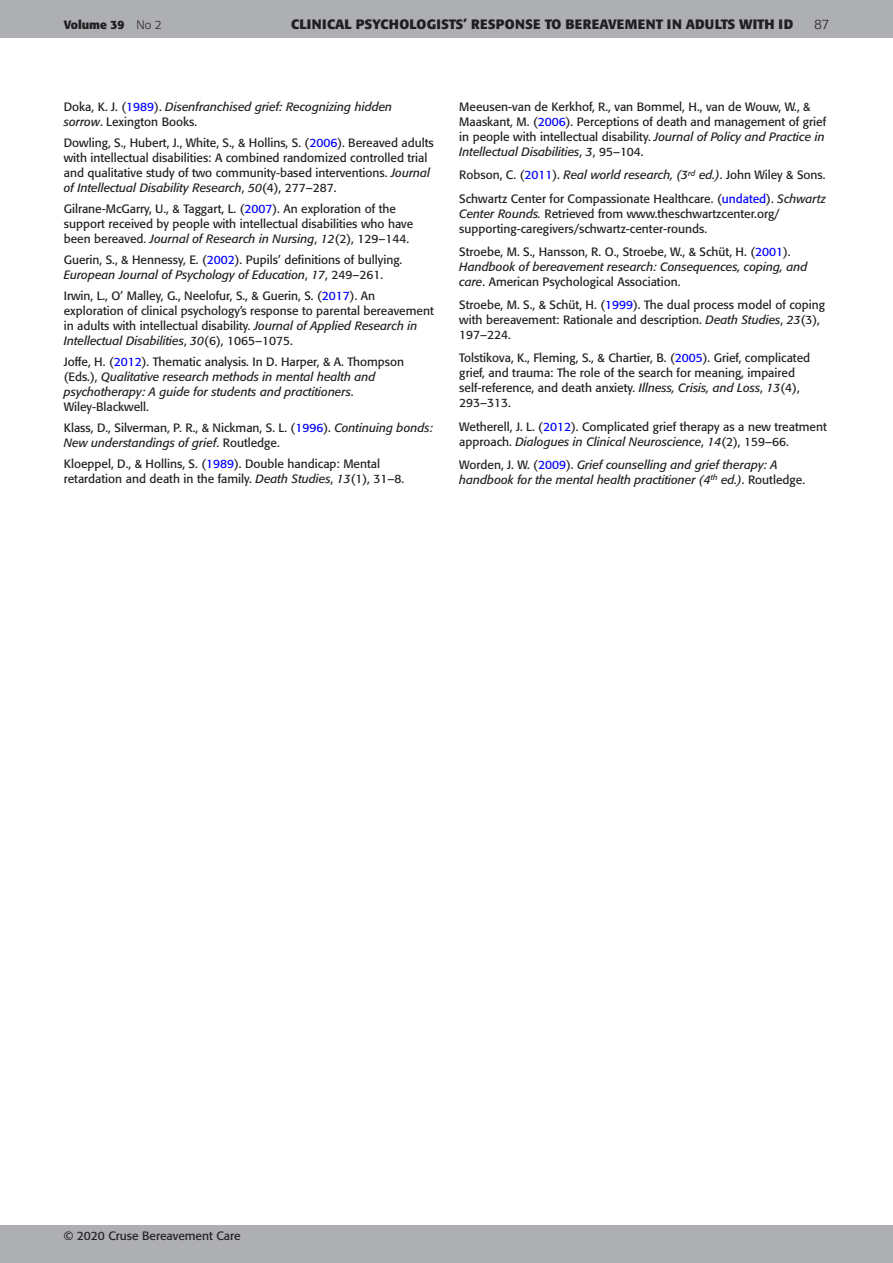
<style>
.page{position:relative;width:893px;height:1263px;background:#fff}
.page>*{position:absolute;margin:0;border:0;box-sizing:border-box;transform-origin:0 0}
.t1{font:700 13.5px "Formata";letter-spacing:.02em;color:#231f20}
.t2{font:300 13.5px "Formata";color:#231f20}
.t3{font:12px/15px "Formata";color:#231f20}
.t4{font:italic 12px/15px "Formata";color:#231f20}
.t5{font:700 12px "Formata";color:#231f20}
.s1{font-weight:300}
.s2{font-style:normal}
.s3{font-style:normal;color:#00f}
.s4{color:#00f}
.s5{font-style:italic}
</style>
<div class="page">
<div style="left:0;top:0;width:893px;height:38px;background:#aeafb3"></div>
<div style="left:0;top:1225px;width:893px;height:38px;background:#aeafb3"></div>
<p class="t5" style="left:64px;top:17px;width:100px">VOLUME 39 <span class="s1">No 2</span></p>
<p class="t1" style="left:291px;top:16px;width:33px">CLINICAL</p>
<p class="t1" style="left:356px;top:16px;width:221px">PSYCHOLOGISTS’ RESPONSE TO BEREAVEME</p>
<p class="t1" style="left:646px;top:16px;width:148px">NT IN ADULT S WITH ID</p>
<p class="t2" style="left:814px;top:17px;width:17px">87</p>
<p class="t4" style="left:64px;top:99px;width:330px"><span class="s2">Doka, K. J. (</span><span class="s3">1989</span><span class="s2">).</span> Disenfranchised grief: Recognizing hidden sorrow<span class="s2">. Lexington Books.</span></p>
<p class="t3" style="left:64px;top:135px;width:371px">Dowling, S., Hubert, J., White, S., &amp; Hollins, S. (<span class="s4">2006</span>). Bereaved adults with intellectual disabilities: A combined randomized controlled trial and qualitative study of two community-based interventions. <span class="s5">Journal of Intellectual Disability Research</span>, <span class="s5">50</span>(4), 277–287.</p>
<p class="t3" style="left:64px;top:201px;width:351px">Gilrane-McGarry, U., &amp; Taggart, L. (<span class="s4">2007</span>). An exploration of the support received by people with intellectual disabilities who have been bereaved. <span class="s5">Journal of Research in Nursing</span>, <span class="s5">12</span>(2), 129–144.</p>
<p class="t3" style="left:64px;top:252px;width:340px">Guerin, S., &amp; Hennessy, E. (<span class="s4">2002</span>). Pupils’ definitions of bullying.<br><span class="s5">European Journal of Psychology of Education</span>, <span class="s5">17</span>, 249–261.</p>
<p class="t3" style="left:64px;top:288px;width:371px">Irwin, L., O’ Malley, G., Neelofur, S., &amp; Guerin, S. (<span class="s4">2017</span>). An exploration of clinical psychology’s response to parental bereavement in adults with intellectual disability. <span class="s5">Journal of Applied Research in Intellectual Disabilities</span>, <span class="s5">30</span>(6), 1065–1075.</p>
<p class="t4" style="left:64px;top:354px;width:342px"><span class="s2">Joffe, H. (</span><span class="s3">2012</span><span class="s2">). Thematic analysis. In D. Harper, &amp; A. Thompson (Eds.),</span> Qualitative research methods in mental health and psychotherapy: A guide for students and practitioners<span class="s2">.<br>Wiley-Blackwell.</span></p>
<p class="t3" style="left:64px;top:420px;width:371px">Klass, D., Silverman, P. R., &amp; Nickman, S. L. (<span class="s4">1996</span>). <span class="s5">Continuing bonds:<br>New understandings of grief</span>. Routledge.</p>
<p class="t3" style="left:64px;top:456px;width:342px">Kloeppel, D., &amp; Hollins, S. (<span class="s4">1989</span>). Double handicap: Mental retardation and death in the family. <span class="s5">Death Studies</span>, <span class="s5">13</span>(1), 31–8.</p>
<p class="t3" style="left:459px;top:99px;width:369px">Meeusen-van de Kerkhof, R., van Bommel, H., van de Wouw, W., &amp; Maaskant, M. (<span class="s4">2006</span>). Perceptions of death and management of grief in people with intellectual disability. <span class="s5">Journal of Policy and Practice in Intellectual Disabilities</span>, <span class="s5">3</span>, 95–104.</p>
<p class="t3" style="left:459px;top:163px;width:368px;line-height:23.2px">Robson, C. (<span class="s4">2011</span>). <span class="s5">Real world research, (3</span><sup>rd</sup> <span class="s5">ed.)</span>. John Wiley &amp; Sons.<br>Schwartz Center for Compassionate Healthcare. (<span class="s4">undated</span>). <span class="s5">Schwartz</span></p>
<p class="t3" style="left:459px;top:206px;width:322px"><span class="s5">Center Rounds.</span> Retrieved from www.theschwartzcenter.org/ supporting-caregivers/schwartz-center-rounds.</p>
<p class="t3" style="left:459px;top:244px;width:350px">Stroebe, M. S., Hansson, R. O., Stroebe, W., &amp; Schüt, H. (<span class="s4">2001</span>).<br><span class="s5">Handbook of bereavement research: Consequences, coping, and care</span>. American Psychological Association.</p>
<p class="t3" style="left:459px;top:297px;width:367px">Stroebe, M. S., &amp; Schüt, H. (<span class="s4">1999</span>). The dual process model of coping with bereavement: Rationale and description. <span class="s5">Death Studies</span>, <span class="s5">23</span>(3),<br>197–224.</p>
<p class="t3" style="left:459px;top:351px;width:352px">Tolstikova, K., Fleming, S., &amp; Chartier, B. (<span class="s4">2005</span>). Grief, complicated grief, and trauma: The role of the search for meaning, impaired self-reference, and death anxiety. <span class="s5">Illness, Crisis, and Loss</span>, <span class="s5">13</span>(4), 293–313.</p>
<p class="t3" style="left:459px;top:419px;width:369px">Wetherell, J. L. (<span class="s4">2012</span>). Complicated grief therapy as a new treatment approach. <span class="s5">Dialogues in Clinical Neuroscience</span>, <span class="s5">14</span>(2), 159–66.</p>
<p class="t4" style="left:459px;top:457px;width:347px"><span class="s2">Worden, J. W. (</span><span class="s3">2009</span><span class="s2">).</span> Grief counselling and grief therapy: A handbook for the mental health practitioner (4<sup>th</sup> ed.)<span class="s2">. Routledge.</span></p>
<p class="t3" style="left:64px;top:1228px;width:178px">© 2020 Cruse Bereavement Care</p>
</div>
